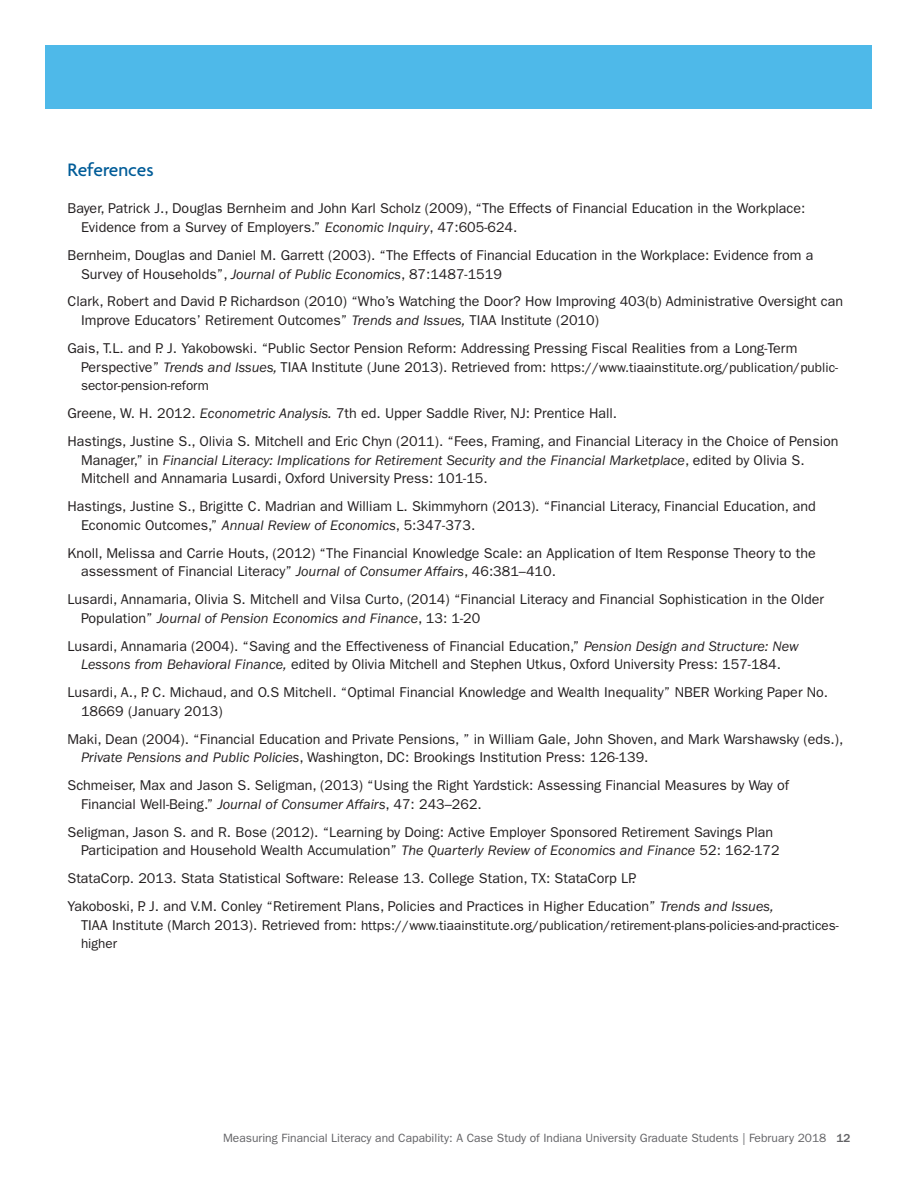
<style>
.page{position:relative;width:918px;height:1188px;background:#fff}
.page>*{position:absolute;margin:0;border:0;box-sizing:border-box;transform-origin:0 0}
._2A_Subtitle__A_13_1{font:500 19.5px "Agenda";color:#005c98}
._5A_Body_Text__FG_9{font:14.25px/18.8px "ITC Franklin Gothic Std";color:#231f20}
._5A_Body_Text__FG_9-2{font:13.5px/18.8px "ITC Franklin Gothic Std";color:#231f20}
.t1{font:12px "ITC Franklin Gothic Std";color:#636366}
.s1{font-style:italic}
.s2{font-size:13.5px}
.s3{font-size:14.25px}
.s4{font-weight:500}
</style>
<div class="page">
<div style="left:46px;top:46px;width:826px;height:63px;background:#4eb9e9"></div>
<p class="_2A_Subtitle__A_13_1" style="left:68px;top:159px;width:88px">References</p>
<p class="_5A_Body_Text__FG_9" style="left:81px;top:199px;width:726px;text-indent:-14px">Bayer, Patrick J., Douglas Bernheim and John Karl Scholz (2009), “The Effects of Financial Education in the Workplace:<br>Evidence from a Survey of Employers.” <span class="s1">Economic Inquiry</span>, 47:605-624.</p>
<p class="_5A_Body_Text__FG_9" style="left:81px;top:246px;width:734px;text-indent:-14px">Bernheim, Douglas and Daniel M. Garrett (2003). “The Effects of Financial Education in the Workplace: Evidence from a<br>Survey of Households”, <span class="s1">Journal of Public Economics</span>, 87:1487-1519</p>
<p class="_5A_Body_Text__FG_9" style="left:81px;top:292px;width:764px;text-indent:-14px">Clark, Robert and David P. Richardson (2010) “Who’s Watching the Door? How Improving 403(b) Administrative Oversight can<br>Improve Educators’ Retirement Outcomes” <span class="s1">Trends and Issues,</span> TIAA Institute (2010)</p>
<p class="_5A_Body_Text__FG_9" style="left:81px;top:339px;width:759px;text-indent:-14px">Gais, T.L. and P. J. Yakobowski. “Public Sector Pension Reform: Addressing Pressing Fiscal Realities from a Long-Term<br>Perspective” <span class="s1">Trends and Issues,</span> TIAA Institute (June 2013). Retrieved from: <span class="s2">https://www.tiaainstitute.org/publication/public-</span></p>
<p class="_5A_Body_Text__FG_9-2" style="left:81px;top:377px;width:129px">sector-pension-reform</p>
<p class="_5A_Body_Text__FG_9" style="left:68px;top:404px;width:551px">Greene, W. H. 2012. <span class="s1">Econometric Analysis.</span> 7th ed. Upper Saddle River, NJ: Prentice Hall.</p>
<p class="_5A_Body_Text__FG_9" style="left:81px;top:432px;width:759px;text-indent:-14px">Hastings, Justine S., Olivia S. Mitchell and Eric Chyn (2011). “Fees, Framing, and Financial Literacy in the Choice of Pension<br>Manager,” in <span class="s1">Financial Literacy: Implications for Retirement Security and the Financial Marketplace</span>, edited by Olivia S.<br>Mitchell and Annamaria Lusardi, Oxford University Press: 101-15.</p>
<p class="_5A_Body_Text__FG_9" style="left:81px;top:497px;width:736px;text-indent:-14px">Hastings, Justine S., Brigitte C. Madrian and William L. Skimmyhorn (2013). “Financial Literacy, Financial Education, and<br>Economic Outcomes,” <span class="s1">Annual Review of Economics</span>, 5:347-373.</p>
<p class="_5A_Body_Text__FG_9" style="left:81px;top:544px;width:736px;text-indent:-14px">Knoll, Melissa and Carrie Houts, (2012) “The Financial Knowledge Scale: an Application of Item Response Theory to the assessment of Financial Literacy” <span class="s1">Journal of Consumer Affairs</span>, 46:381–410.</p>
<p class="_5A_Body_Text__FG_9" style="left:81px;top:590px;width:745px;text-indent:-14px">Lusardi, Annamaria, Olivia S. Mitchell and Vilsa Curto, (2014) “Financial Literacy and Financial Sophistication in the Older<br>Population” <span class="s1">Journal of Pension Economics and Finance</span>, 13: 1-20</p>
<p class="_5A_Body_Text__FG_9" style="left:68px;top:637px;width:733px;text-align:center">Lusardi, Annamaria (2004). “Saving and the Effectiveness of Financial Education,” <span class="s1">Pension Design and Structure: New<br>Lessons from Behavioral Finance,</span> edited by Olivia Mitchell and Stephen Utkus, Oxford University Press: 157-184.</p>
<p class="_5A_Body_Text__FG_9" style="left:81px;top:683px;width:749px;text-indent:-14px">Lusardi, A., P. C. Michaud, and O.S Mitchell. “Optimal Financial Knowledge and Wealth Inequality” NBER Working Paper No.<br>18669 (January 2013)</p>
<p class="_5A_Body_Text__FG_9" style="left:81px;top:730px;width:764px;text-indent:-14px">Maki, Dean (2004). “Financial Education and Private Pensions, ” in William Gale, John Shoven, and Mark Warshawsky (eds.),<br><span class="s1">Private Pensions and Public Policies</span>, Washington, DC: Brookings Institution Press: 126-139.</p>
<p class="_5A_Body_Text__FG_9" style="left:81px;top:776px;width:710px;text-indent:-14px">Schmeiser, Max and Jason S. Seligman, (2013) “Using the Right Yardstick: Assessing Financial Measures by Way of<br>Financial Well-Being.” <span class="s1">Journal of Consumer Affairs</span>, 47: 243–262.</p>
<p class="_5A_Body_Text__FG_9" style="left:81px;top:823px;width:700px;text-indent:-14px">Seligman, Jason S. and R. Bose (2012). “Learning by Doing: Active Employer Sponsored Retirement Savings Plan<br>Participation and Household Wealth Accumulation” <span class="s1">The Quarterly Review of Economics and Finance</span> 52: 162-172</p>
<p class="_5A_Body_Text__FG_9" style="left:68px;top:869px;width:570px">StataCorp. 2013. Stata Statistical Software: Release 13. College Station, TX: StataCorp LP.</p>
<p class="_5A_Body_Text__FG_9" style="left:68px;top:897px;width:708px">Yakoboski, P. J. and V.M. Conley “Retirement Plans, Policies and Practices in Higher Education” <span class="s1">Trends and Issues,</span></p>
<p class="_5A_Body_Text__FG_9-2" style="left:81px;top:916px;width:759px"><span class="s3">TIAA Institute (March 2013). Retrieved from:</span> https://www.tiaainstitute.org/publication/retirement-plans-policies-and-practices&shy;higher</p>
<p class="t1" style="left:223px;top:1131px;width:629px">Measuring Financial Literacy and Capability: A Case Study of Indiana University Graduate Students | February 2018 <span class="s4">12</span></p>
</div>
